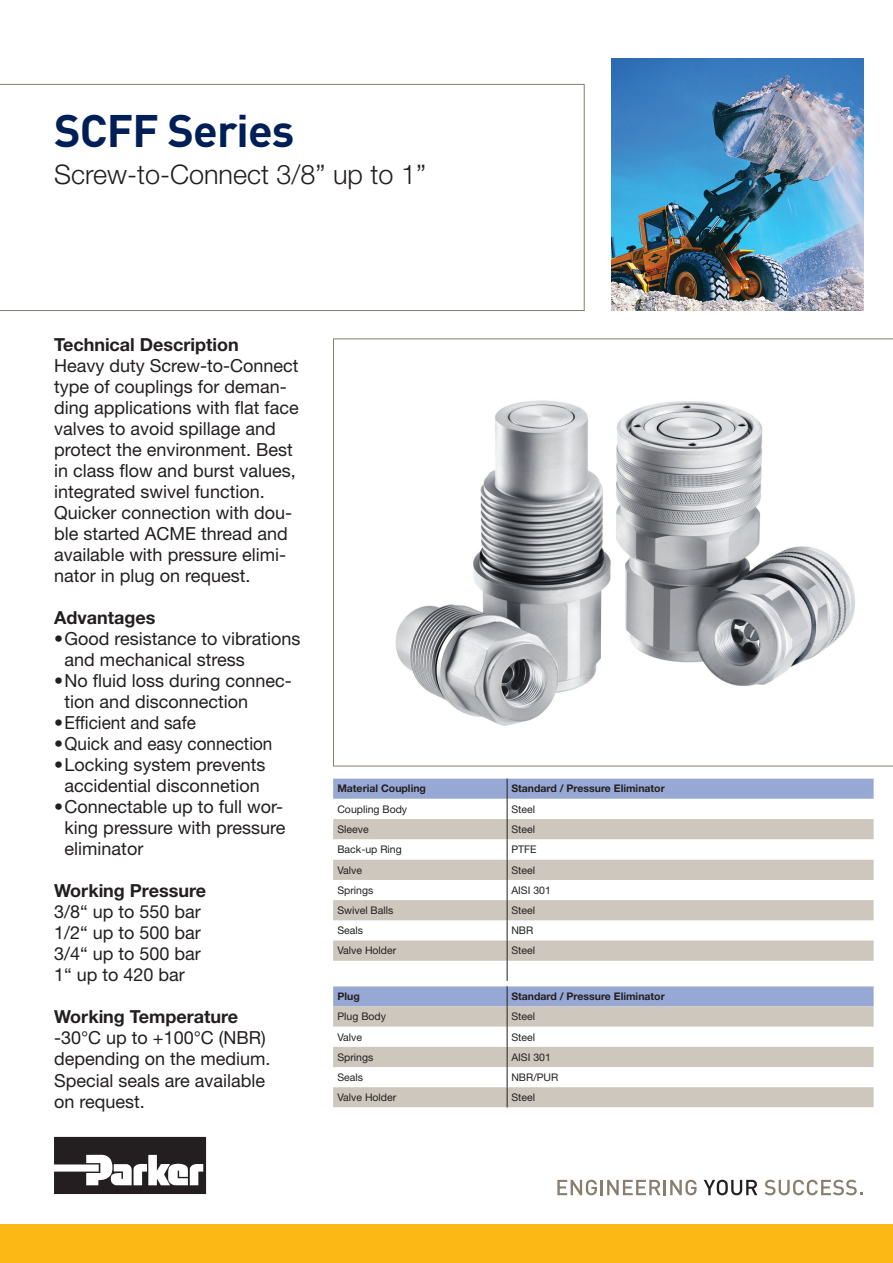
<style>
.page{position:relative;width:893px;height:1263px;background:#fff}
.page>*{position:absolute;margin:0;border:0;box-sizing:border-box;transform-origin:0 0}
.t1{font:700 45px "DINOT";letter-spacing:-.02em;color:#001f56}
.t2{font:300 27px "Helvetica Neue LT Std";color:#231f20}
.t3{font:18px/21px "Helvetica Neue LT Std";color:#231f20}
.t4{font:700 18px "Helvetica Neue LT Std";color:#231f20}
.t5{font:10.5px "Helvetica Neue LT Std";color:#231f20}
.t6{font:700 10.5px "Helvetica Neue LT Std";color:#231f20}
</style>
<div class="page">
<div style="left:333px;top:779px;width:541px;height:20px;background:#97a8d5"></div>
<svg style="left:333px;top:819px;width:541px;height:162px"></svg>
<svg style="left:333px;top:986px;width:541px;height:122px"></svg>
<svg style="left:507px;top:779px;width:1px;height:328px"></svg>
<svg style="left:54px;top:1137px;width:152px;height:57px"></svg>
<div style="left:0;top:1225px;width:893px;height:38px;background:#fcb814"></div>
<svg style="left:557px;top:1180px;width:140px;height:15px"></svg>
<svg style="left:704px;top:1180px;width:53px;height:15px"></svg>
<svg style="left:765px;top:1180px;width:97px;height:15px"></svg>
<svg style="left:0;top:84px;width:585px;height:227px"></svg>
<img style="left:611px;top:58px;width:253px;height:253px">
<svg style="left:333px;top:338px;width:560px;height:428px"></svg>
<h1 class="t1" style="left:54px;top:100px;width:242px">SCFF Series</h1>
<h2 class="t2" style="left:54px;top:158px;width:374px">Screw-to-Connect 3/8” up to 1”</h2>
<p class="t4" style="left:54px;top:334px;width:186px">Technical Description</p>
<p class="t3" style="left:54px;top:355px;width:246px">Heavy duty Screw-to-Connect type of couplings for deman&shy;ding applications with flat face valves to avoid spillage and protect the environment. Best in class flow and burst values, integrated swivel function.<br>Quicker connection with dou&shy;ble started ACME thread and available with pressure elimi&shy;nator in plug on request.</p>
<p class="t4" style="left:54px;top:607px;width:103px">Advantages</p>
<p class="t3" style="left:65px;top:628px;width:237px;text-indent:-11px">• Good resistance to vibrations and mechanical stress</p>
<p class="t3" style="left:65px;top:670px;width:229px;text-indent:-11px">• No fluid loss during connec&shy;tion and disconnection</p>
<p class="t3" style="left:54px;top:712px;width:144px">• Efficient and safe</p>
<p class="t3" style="left:54px;top:733px;width:220px">• Quick and easy connection</p>
<p class="t3" style="left:54px;top:754px;width:213px;text-align:center">• Locking system prevents accidential disconnetion</p>
<p class="t3" style="left:65px;top:796px;width:222px;text-indent:-11px">• Connectable up to full wor&shy;king pressure with pressure eliminator</p>
<p class="t4" style="left:54px;top:880px;width:154px">Working Pressure</p>
<p class="t3" style="left:54px;top:901px;width:148px;text-align:justify">3/8“ up to 550 bar 1/2“ up to 500 bar 3/4“ up to 500 bar 1“ up to 420 bar</p>
<p class="t4" style="left:54px;top:1006px;width:186px">Working Temperature</p>
<p class="t3" style="left:54px;top:1027px;width:218px">-30°C up to +100°C (NBR) depending on the medium.<br>Special seals are available on request.</p>
<p class="t6" style="left:337px;top:782px;width:90px">Material Coupling</p>
<p class="t6" style="left:511px;top:782px;width:155px">Standard / Pressure Eliminator</p>
<p class="t5" style="left:337px;top:803px;width:71px">Coupling Body</p>
<p class="t5" style="left:511px;top:803px;width:25px">Steel</p>
<p class="t5" style="left:337px;top:823px;width:33px">Sleeve</p>
<p class="t5" style="left:511px;top:823px;width:25px">Steel</p>
<p class="t5" style="left:337px;top:843px;width:66px">Back-up Ring</p>
<p class="t5" style="left:511px;top:843px;width:27px">PTFE</p>
<p class="t5" style="left:337px;top:864px;width:26px">Valve</p>
<p class="t5" style="left:511px;top:864px;width:25px">Steel</p>
<p class="t5" style="left:337px;top:884px;width:37px">Springs</p>
<p class="t5" style="left:511px;top:884px;width:41px">AISI 301</p>
<p class="t5" style="left:337px;top:904px;width:57px">Swivel Balls</p>
<p class="t5" style="left:511px;top:904px;width:25px">Steel</p>
<p class="t5" style="left:337px;top:924px;width:27px">Seals</p>
<p class="t5" style="left:511px;top:924px;width:23px">NBR</p>
<p class="t5" style="left:337px;top:944px;width:60px">Valve Holder</p>
<p class="t5" style="left:511px;top:944px;width:25px">Steel</p>
<p class="t6" style="left:337px;top:990px;width:24px">Plug</p>
<p class="t6" style="left:511px;top:990px;width:155px">Standard / Pressure Eliminator</p>
<p class="t5" style="left:337px;top:1010px;width:50px">Plug Body</p>
<p class="t5" style="left:511px;top:1010px;width:25px">Steel</p>
<p class="t5" style="left:337px;top:1030px;width:26px">Valve</p>
<p class="t5" style="left:511px;top:1030px;width:25px">Steel</p>
<p class="t5" style="left:337px;top:1051px;width:37px">Springs</p>
<p class="t5" style="left:511px;top:1051px;width:41px">AISI 301</p>
<p class="t5" style="left:337px;top:1071px;width:27px">Seals</p>
<p class="t5" style="left:511px;top:1071px;width:49px">NBR/PUR</p>
<p class="t5" style="left:337px;top:1091px;width:60px">Valve Holder</p>
<p class="t5" style="left:511px;top:1091px;width:25px">Steel</p>
</div>
